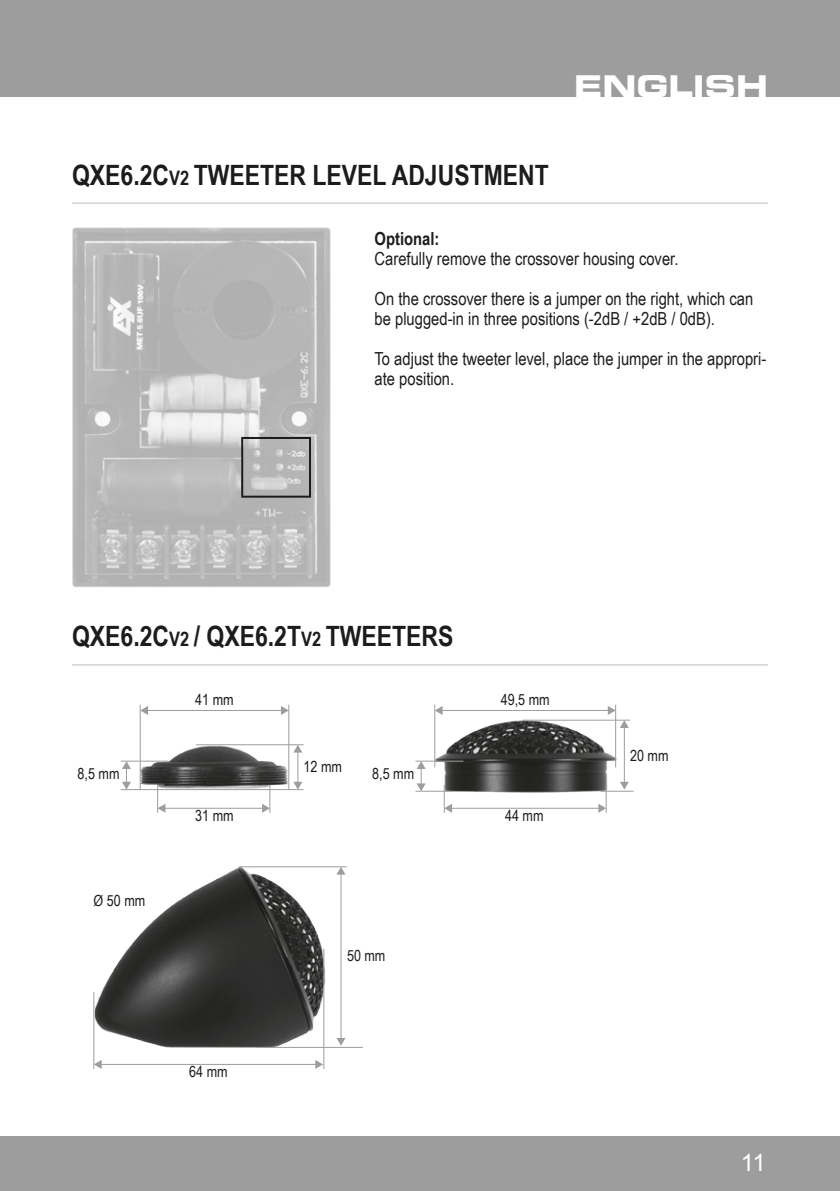
<style>
.page{position:relative;width:840px;height:1191px;background:#fff}
.page>*{position:absolute;margin:0;border:0;box-sizing:border-box;transform-origin:0 0}
.t1{font:30px "Eurostile Bold Extended Two";color:#fff}
.t2{font:700 28px "Arial Narrow";color:#1c1c1b}
.t3{font:24px "Arial";color:#fff}
.t4{font:18px/20px "Arial Narrow";color:#1c1c1b}
.t5{font:700 18px "Arial Narrow";color:#1c1c1b}
.t6{font:15.4px "Arial Narrow";color:#1c1c1b}
.s1{font-size:20px}
</style>
<div class="page">
<div style="left:0;top:0;width:839px;height:96px;background:#9e9d9d"></div>
<div style="left:0;top:1136px;width:839px;height:55px;background:#9e9d9d"></div>
<hr style="left:72px;top:203px;width:695px;height:1px;background:#bdbdbd">
<hr style="left:72px;top:664px;width:695px;height:1px;background:#bdbdbd">
<img style="left:72px;top:227px;width:259px;height:360px">
<div style="left:241px;top:437px;width:70px;height:60px;border:2px solid #1c1c1b"></div>
<img style="left:120px;top:705px;width:514px;height:107px">
<hr style="left:140px;top:704px;width:1px;height:85px;background:#9e9d9d">
<hr style="left:288px;top:704px;width:1px;height:85px;background:#9e9d9d">
<hr style="left:147px;top:710px;width:135px;height:1px;background:#9e9d9d">
<svg style="left:140px;top:706px;width:8px;height:9px"></svg>
<svg style="left:281px;top:706px;width:7px;height:9px"></svg>
<hr style="left:434px;top:704px;width:1px;height:63px;background:#9e9d9d">
<hr style="left:615px;top:704px;width:1px;height:63px;background:#9e9d9d">
<hr style="left:441px;top:710px;width:167px;height:1px;background:#9e9d9d">
<svg style="left:434px;top:706px;width:8px;height:9px"></svg>
<hr style="left:121px;top:789px;width:182px;height:1px;background:#9e9d9d">
<hr style="left:121px;top:760px;width:48px;height:1px;background:#9e9d9d">
<hr style="left:196px;top:744px;width:107px;height:1px;background:#9e9d9d">
<svg style="left:122px;top:761px;width:9px;height:28px"></svg>
<hr style="left:297px;top:751px;width:1px;height:32px;background:#9e9d9d">
<svg style="left:293px;top:782px;width:9px;height:7px"></svg>
<svg style="left:293px;top:744px;width:9px;height:8px"></svg>
<hr style="left:415px;top:790px;width:35px;height:1px;background:#9e9d9d">
<hr style="left:415px;top:760px;width:48px;height:1px;background:#9e9d9d">
<svg style="left:416px;top:761px;width:9px;height:30px"></svg>
<hr style="left:600px;top:790px;width:33px;height:1px;background:#9e9d9d">
<hr style="left:522px;top:719px;width:107px;height:1px;background:#9e9d9d">
<hr style="left:623px;top:726px;width:1px;height:57px;background:#9e9d9d">
<svg style="left:619px;top:782px;width:9px;height:7px"></svg>
<svg style="left:607px;top:706px;width:21px;height:22px"></svg>
<hr style="left:164px;top:808px;width:99px;height:1px;background:#9e9d9d">
<svg style="left:157px;top:785px;width:8px;height:27px"></svg>
<svg style="left:262px;top:785px;width:8px;height:27px"></svg>
<hr style="left:450px;top:808px;width:149px;height:1px;background:#9e9d9d">
<svg style="left:443px;top:785px;width:9px;height:27px"></svg>
<svg style="left:598px;top:785px;width:8px;height:27px"></svg>
<img style="left:94px;top:866px;width:253px;height:203px">
<hr style="left:256px;top:1047px;width:107px;height:1px;background:#9e9d9d">
<hr style="left:239px;top:866px;width:107px;height:1px;background:#9e9d9d">
<hr style="left:340px;top:873px;width:1px;height:166px;background:#9e9d9d">
<svg style="left:336px;top:1038px;width:9px;height:7px"></svg>
<svg style="left:336px;top:866px;width:9px;height:8px"></svg>
<hr style="left:93px;top:992px;width:1px;height:77px;background:#9e9d9d">
<hr style="left:323px;top:948px;width:1px;height:121px;background:#9e9d9d">
<hr style="left:100px;top:1064px;width:216px;height:1px;background:#9e9d9d">
<svg style="left:94px;top:1060px;width:8px;height:9px"></svg>
<svg style="left:315px;top:1060px;width:8px;height:9px"></svg>
<h2 class="t2" style="left:72px;top:154px;width:478px">QXE6.2C<span class="s1">V2</span> TWEETER LEVEL ADJUSTMENT</h2>
<h1 class="t1" style="left:574px;top:65px;width:195px">ENGLISH</h1>
<p class="t5" style="left:374px;top:225px;width:66px">Optional:</p>
<p class="t4" style="left:374px;top:248px;width:305px">Carefully remove the crossover housing cover.</p>
<p class="t4" style="left:374px;top:288px;width:380px">On the crossover there is a jumper on the right, which can be plugged-in in three positions (-2dB / +2dB / 0dB).</p>
<p class="t4" style="left:374px;top:347px;width:393px">To adjust the tweeter level, place the jumper in the appropri&shy;ate position.</p>
<h2 class="t2" style="left:72px;top:615px;width:383px">QXE6.2C<span class="s1">V2</span> / QXE6.2T<span class="s1">V2</span> TWEETERS</h2>
<p class="t6" style="left:195px;top:688px;width:40px">41 mm</p>
<p class="t6" style="left:500px;top:688px;width:50px">49,5 mm</p>
<p class="t6" style="left:303px;top:755px;width:40px">12 mm</p>
<p class="t6" style="left:78px;top:762px;width:43px">8,5 mm</p>
<p class="t6" style="left:372px;top:762px;width:43px">8,5 mm</p>
<p class="t6" style="left:94px;top:889px;width:53px">Ø 50 mm</p>
<p class="t6" style="left:195px;top:804px;width:40px">31 mm</p>
<p class="t6" style="left:505px;top:804px;width:40px">44 mm</p>
<p class="t6" style="left:189px;top:1060px;width:40px">64 mm</p>
<p class="t6" style="left:347px;top:944px;width:40px">50 mm</p>
<p class="t6" style="left:629px;top:744px;width:40px">20 mm</p>
<h3 class="t3" style="left:740px;top:1147px;width:26px">11</h3>
</div>
